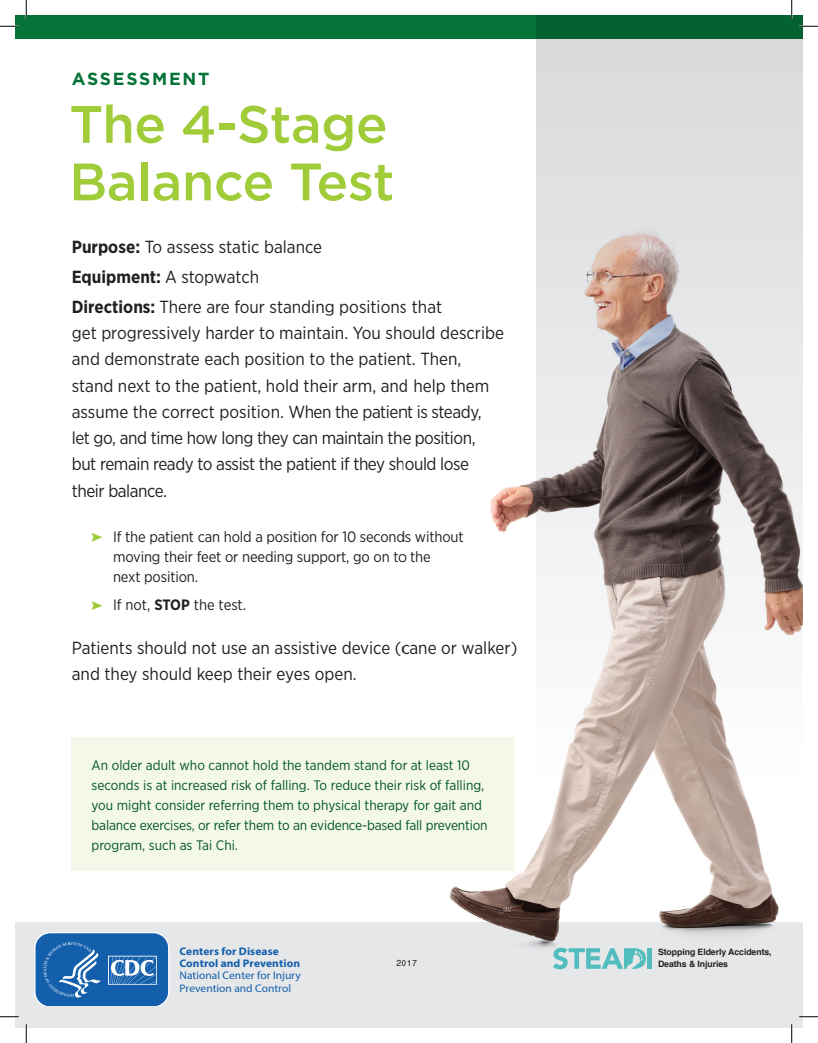
<style>
.page{position:relative;width:818px;height:1043px;background:#fff}
.page>*{position:absolute;margin:0;border:0;box-sizing:border-box;transform-origin:0 0}
.t1{font:500 52.5px/57.5px "Gotham";letter-spacing:-.01em;color:#a1cc3a}
.t2{font:17.5px/26.2px "Gotham Narrow";color:#231f20}
.t3{font:700 17.5px "Gotham";letter-spacing:.1em;color:#057238}
.t4{font:15px/20px "Gotham Narrow";letter-spacing:-.01em;color:#231f20}
.t5{font:13.75px/20px "Gotham Narrow";color:#025525}
.t6{font:11px/12.2px "Myriad Pro";color:#135fac;scale:1.04 1}
.t7{font:700 11px/12.2px "Myriad Pro";letter-spacing:.005em;color:#135fac;scale:1.04 1}
.t8{font:700 8.75px "Helvetica";letter-spacing:-.01em;color:#231f20}
.t9{font:8.75px "Helvetica";color:#231f20}
.s1{font-weight:700}
</style>
<div class="page">
<div style="left:15px;top:922px;width:787px;height:106px;background:#e6e7e9"></div>
<svg style="left:34px;top:932px;width:135px;height:73px;background:#3677b8"></svg>
<div style="left:15px;top:15px;width:787px;height:24px;background:#057238"></div>
<svg style="left:91px;top:532px;width:11px;height:9px"></svg>
<svg style="left:91px;top:601px;width:11px;height:9px"></svg>
<div style="left:71px;top:737px;width:443px;height:134px;background:#f3f8e8"></div>
<img style="left:450px;top:480px;width:86px;height:467px">
<svg style="left:536px;top:15px;width:266px;height:1013px"></svg>
<svg style="left:0;top:25px;width:19px;height:2px"></svg>
<svg style="left:799px;top:25px;width:19px;height:2px"></svg>
<svg style="left:0;top:1016px;width:19px;height:1px"></svg>
<svg style="left:799px;top:1015px;width:19px;height:2px"></svg>
<svg style="left:25px;top:0;width:2px;height:19px"></svg>
<svg style="left:25px;top:1024px;width:2px;height:18px"></svg>
<svg style="left:790px;top:0;width:2px;height:19px"></svg>
<svg style="left:790px;top:1024px;width:2px;height:18px"></svg>
<p class="t3" style="left:72px;top:67px;width:139px">ASSESSMENT</p>
<h1 class="t1" style="left:69px;top:95px;width:327px">The 4-Stage<br>Balance Test</h1>
<p class="t2" style="left:72px;top:231px;width:372px;line-height:30px"><span class="s1">Purpose:</span> To assess static balance<br><span class="s1">Equipment:</span> A stopwatch<br><span class="s1">Directions:</span> There are four standing positions that</p>
<p class="t2" style="left:72px;top:319px;width:434px">get progressively harder to maintain. You should describe and demonstrate each position to the patient. Then, stand next to the patient, hold their arm, and help them assume the correct position. When the patient is steady,<br>let go, and time how long they can maintain the position, but remain ready to assist the patient if they should lose their balance.</p>
<p class="t4" style="left:113px;top:526px;width:352px">If the patient can hold a position for 10 seconds without moving their feet or needing support, go on to the<br>next position.</p>
<p class="t4" style="left:113px;top:595px;width:135px">If not, <span class="s1">STOP</span> the test.</p>
<p class="t2" style="left:72px;top:634px;width:447px">Patients should not use an assistive device (cane or walker) and they should keep their eyes open.</p>
<p class="t5" style="left:91px;top:754px;width:397px">An older adult who cannot hold the tandem stand for at least 10 seconds is at increased risk of falling. To reduce their risk of falling, you might consider referring them to physical therapy for gait and balance exercises, or refer them to an evidence-based fall prevention program, such as Tai Chi.</p>
<p class="t7" style="left:179px;top:944px;width:118px">Centers for Disease<br>Control and Prevention</p>
<p class="t6" style="left:179px;top:969px;width:118px">National Center for Injury<br>Prevention and Control</p>
<p class="t8" style="left:658px;top:945px;width:115px">Stopping Elderly Accidents,</p>
<p class="t9" style="left:396px;top:956px;width:22px">2017</p>
<p class="t8" style="left:658px;top:957px;width:72px">Deaths &amp; Injuries</p>
</div>
